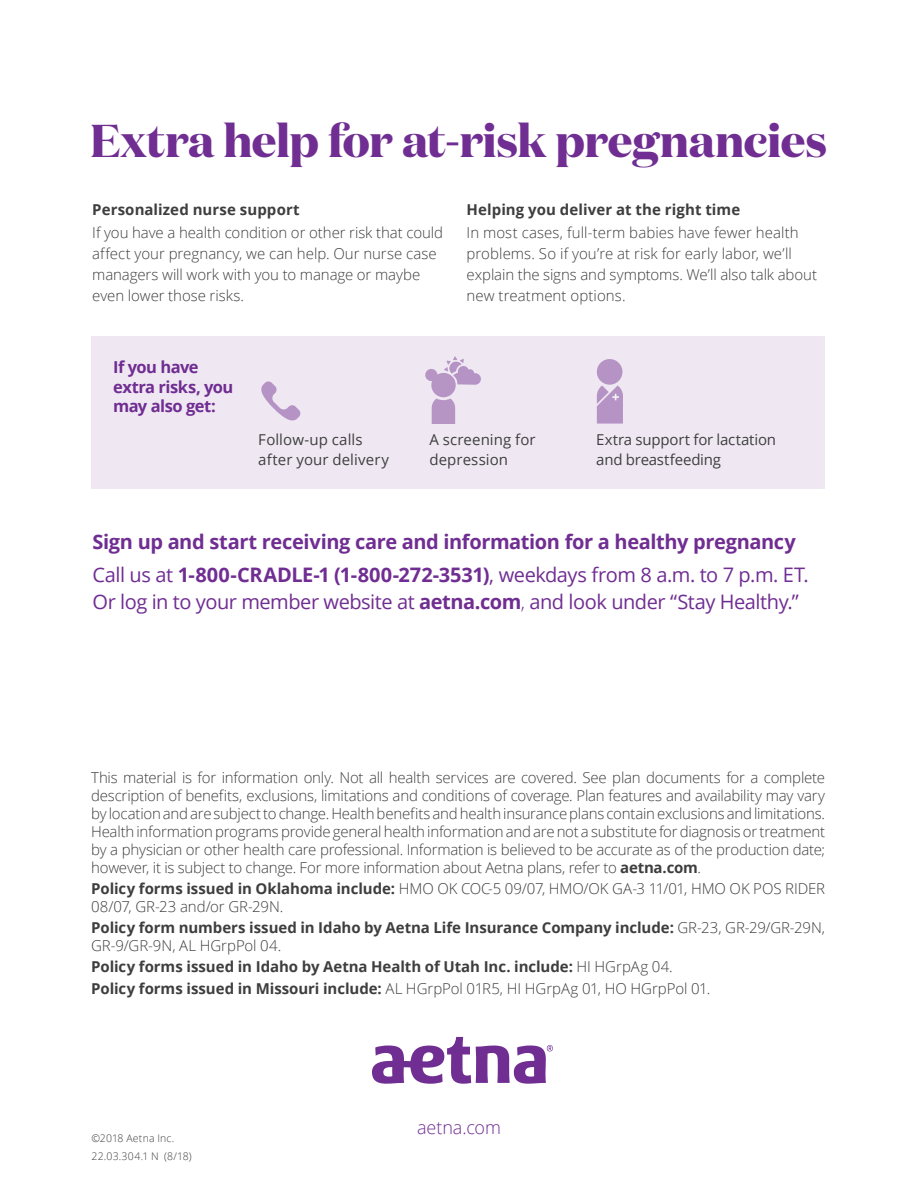
<style>
.page{position:relative;width:918px;height:1188px;background:#fff}
.page>*{position:absolute;margin:0;border:0;box-sizing:border-box;transform-origin:0 0}
.t1{font:700 45.9px "Domaine Disp";letter-spacing:-.01em;color:#702d92}
.t2{font:700 19.95px/33px "Open Sans";letter-spacing:-.02em;color:#702d92}
.t3{font:19.95px "Open Sans";letter-spacing:-.025em;color:#702d92}
.t4{font:300 18px "Open Sans";letter-spacing:-.005em;color:#702d92}
.t5{font:700 16.5px/19.5px "Open Sans";letter-spacing:-.03em;color:#702d92}
.t6{font:300 15px/21px "Open Sans";letter-spacing:-.005em;color:#3e3e3f}
.t7{font:700 15px/18px "Open Sans";color:#3e3e3f}
.t8{font:15px/19.5px "Open Sans";letter-spacing:.005em;color:#3e3e3f}
.t9{font:15px/19.5px "Open Sans";letter-spacing:-.015em;color:#3e3e3f}
.t10{font:300 10.5px "Open Sans";letter-spacing:.02em;color:#3e3e3f}
.s1{font-weight:400}
.s2{font-weight:700}
.s3{font-weight:300}
</style>
<div class="page">
<div style="left:92px;top:337px;width:733px;height:152px;background:#efe8f2"></div>
<svg style="left:597px;top:385px;width:26px;height:38px"></svg>
<div style="left:597px;top:359px;width:25px;height:26px;background:#b593c5;border-radius:50%"></div>
<svg style="left:261px;top:381px;width:39px;height:40px"></svg>
<svg style="left:425px;top:356px;width:56px;height:67px"></svg>
<svg style="left:372px;top:1037px;width:181px;height:47px"></svg>
<h2 class="t1" style="left:90px;top:111px;width:739px">Extra help for at-risk pregnancies</h2>
<h3 class="t7" style="left:92px;top:200px;width:209px">Personalized nurse support</h3>
<p class="t6" style="left:92px;top:222px;width:352px">If you have a health condition or other risk that could affect your pregnancy, we can help. Our nurse case managers will work with you to manage or maybe even lower those risks.</p>
<h3 class="t7" style="left:467px;top:200px;width:275px">Helping you deliver at the right time</h3>
<p class="t6" style="left:467px;top:222px;width:352px">In most cases, full-term babies have fewer health problems. So if you’re at risk for early labor, we’ll explain the signs and symptoms. We’ll also talk about new treatment options.</p>
<p class="t5" style="left:113px;top:357px;width:122px">If you have extra risks, you may also get:</p>
<p class="t8" style="left:258px;top:430px;width:132px">Follow-up calls after your delivery</p>
<p class="t8" style="left:430px;top:430px;width:108px">A screening for depression</p>
<p class="t9" style="left:596px;top:430px;width:181px">Extra support for lactation and breastfeeding</p>
<p class="t2" style="left:92px;top:525px;width:718px">Sign up and start receiving care and information for a healthy pregnancy<br><span class="s1">Call us at</span> 1-800-CRADLE-1 (1-800-272-3531)<span class="s1">, weekdays from 8 a.m. to 7 p.m. ET.</span></p>
<p class="t3" style="left:92px;top:588px;width:708px">Or log in to your member website at <span class="s2">aetna.com</span><span class="s3">,</span> and look under “Stay Healthy.”</p>
<p class="t6" style="left:91px;top:768px;width:736px;line-height:18px;text-align:justify">This material is for information only. Not all health services are covered. See plan documents for a complete description of benefits, exclusions, limitations and conditions of coverage. Plan features and availability may vary by location and are subject to change. Health benefits and health insurance plans contain exclusions and limitations.<br>Health information programs provide general health information and are not a substitute for diagnosis or treatment by a physician or other health care professional. Information is believed to be accurate as of the production date; however, it is subject to change. For more information about Aetna plans, refer to <span class="s2">aetna.com</span>.</p>
<p class="t6" style="left:91px;top:879px;width:736px;line-height:18px"><span class="s2">Policy forms issued in Oklahoma include:</span> HMO OK COC-5 09/07, HMO/OK GA-3 11/01, HMO OK POS RIDER<br>08/07, GR-23 and/or GR-29N.</p>
<p class="t7" style="left:91px;top:918px;width:735px">Policy form numbers issued in Idaho by Aetna Life Insurance Company include: <span class="s3">GR-23, GR-29/GR-29N,<br>GR-9/GR-9N, AL HGrpPol 04.</span></p>
<p class="t7" style="left:91px;top:957px;width:583px">Policy forms issued in Idaho by Aetna Health of Utah Inc. include: <span class="s3">HI HGrpAg 04.</span></p>
<p class="t6" style="left:91px;top:977px;width:621px"><span class="s2">Policy forms issued in Missouri include:</span> AL HGrpPol 01R5, HI HGrpAg 01, HO HGrpPol 01.</p>
<p class="t10" style="left:92px;top:1131px;width:84px">©2018 Aetna Inc.</p>
<p class="t10" style="left:92px;top:1149px;width:102px">22.03.304.1 N (8/18)</p>
<p class="t4" style="left:417px;top:1115px;width:85px">aetna.com</p>
</div>
